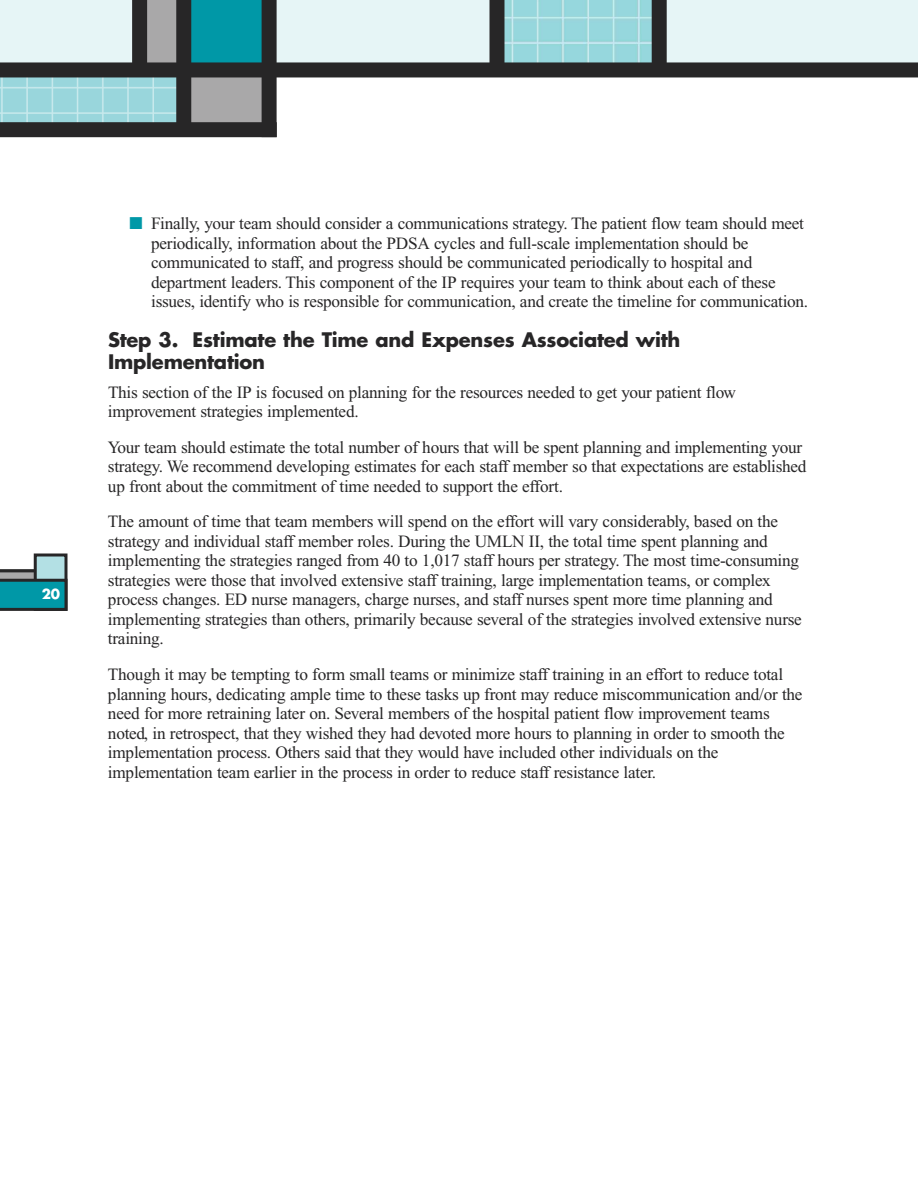
<style>
.page{position:relative;width:918px;height:1188px;background:#fff}
.page>*{position:absolute;margin:0;border:0;box-sizing:border-box;transform-origin:0 0}
.t1{font:700 19.5px/22.5px "Futura";letter-spacing:-.01em;color:#272627}
.t2{font:17.25px/19.5px "Times New Roman";letter-spacing:-.015em;color:#272627}
.t3{font:700 13.5px "Futura";color:#fff}
.s1{color:#0098a7}
</style>
<div class="page">
<div style="left:0;top:0;width:918px;height:64px;background:#e6f5f6"></div>
<div style="left:140px;top:0;width:41px;height:65px;background:#a9a8a9"></div>
<img style="left:0;top:77px;width:176px;height:45px">
<img style="left:505px;top:0;width:147px;height:62px">
<div style="left:35px;top:555px;width:31px;height:54px;background:#b3e0e4"></div>
<div style="left:34px;top:554px;width:34px;height:57px;border:3px solid #272627"></div>
<div style="left:183px;top:0;width:88px;height:65px;background:#0098a7"></div>
<div style="left:189px;top:68px;width:76px;height:55px;background:#a9a8a9"></div>
<svg style="left:0;top:569px;width:68px;height:42px;background:#28868f"></svg>
<div style="left:0;top:62px;width:918px;height:15px;background:#272627"></div>
<div style="left:0;top:122px;width:277px;height:15px;background:#272627"></div>
<div style="left:262px;top:0;width:15px;height:137px;background:#272627"></div>
<div style="left:132px;top:0;width:15px;height:75px;background:#272627"></div>
<div style="left:490px;top:0;width:15px;height:75px;background:#272627"></div>
<div style="left:652px;top:0;width:15px;height:75px;background:#272627"></div>
<div style="left:176px;top:0;width:15px;height:127px;background:#272627"></div>
<p class="t3" style="left:42px;top:587px;width:20px">20</p>
<p class="t2" style="left:151px;top:215px;width:659px;text-indent:-22px"><span class="s1">■</span> Finally, your team should consider a communications strategy. The patient flow team should meet periodically, information about the PDSA cycles and full-scale implementation should be communicated to staff, and progress should be communicated periodically to hospital and department leaders. This component of the IP requires your team to think about each of these issues, identify who is responsible for communication, and create the timeline for communication.</p>
<p class="t1" style="left:108px;top:330px;width:574px">Step 3. Estimate the Time and Expenses Associated with<br>Implementation</p>
<p class="t2" style="left:108px;top:384px;width:629px">This section of the IP is focused on planning for the resources needed to get your patient flow improvement strategies implemented.</p>
<p class="t2" style="left:108px;top:439px;width:700px">Your team should estimate the total number of hours that will be spent planning and implementing your strategy. We recommend developing estimates for each staff member so that expectations are established up front about the commitment of time needed to support the effort.</p>
<p class="t2" style="left:108px;top:514px;width:695px">The amount of time that team members will spend on the effort will vary considerably, based on the strategy and individual staff member roles. During the UMLN II, the total time spent planning and implementing the strategies ranged from 40 to 1,017 staff hours per strategy. The most time-consuming strategies were those that involved extensive staff training, large implementation teams, or complex process changes. ED nurse managers, charge nurses, and staff nurses spent more time planning and implementing strategies than others, primarily because several of the strategies involved extensive nurse training.</p>
<p class="t2" style="left:108px;top:666px;width:696px">Though it may be tempting to form small teams or minimize staff training in an effort to reduce total planning hours, dedicating ample time to these tasks up front may reduce miscommunication and/or the need for more retraining later on. Several members of the hospital patient flow improvement teams noted, in retrospect, that they wished they had devoted more hours to planning in order to smooth the implementation process. Others said that they would have included other individuals on the implementation team earlier in the process in order to reduce staff resistance later.</p>
</div>
